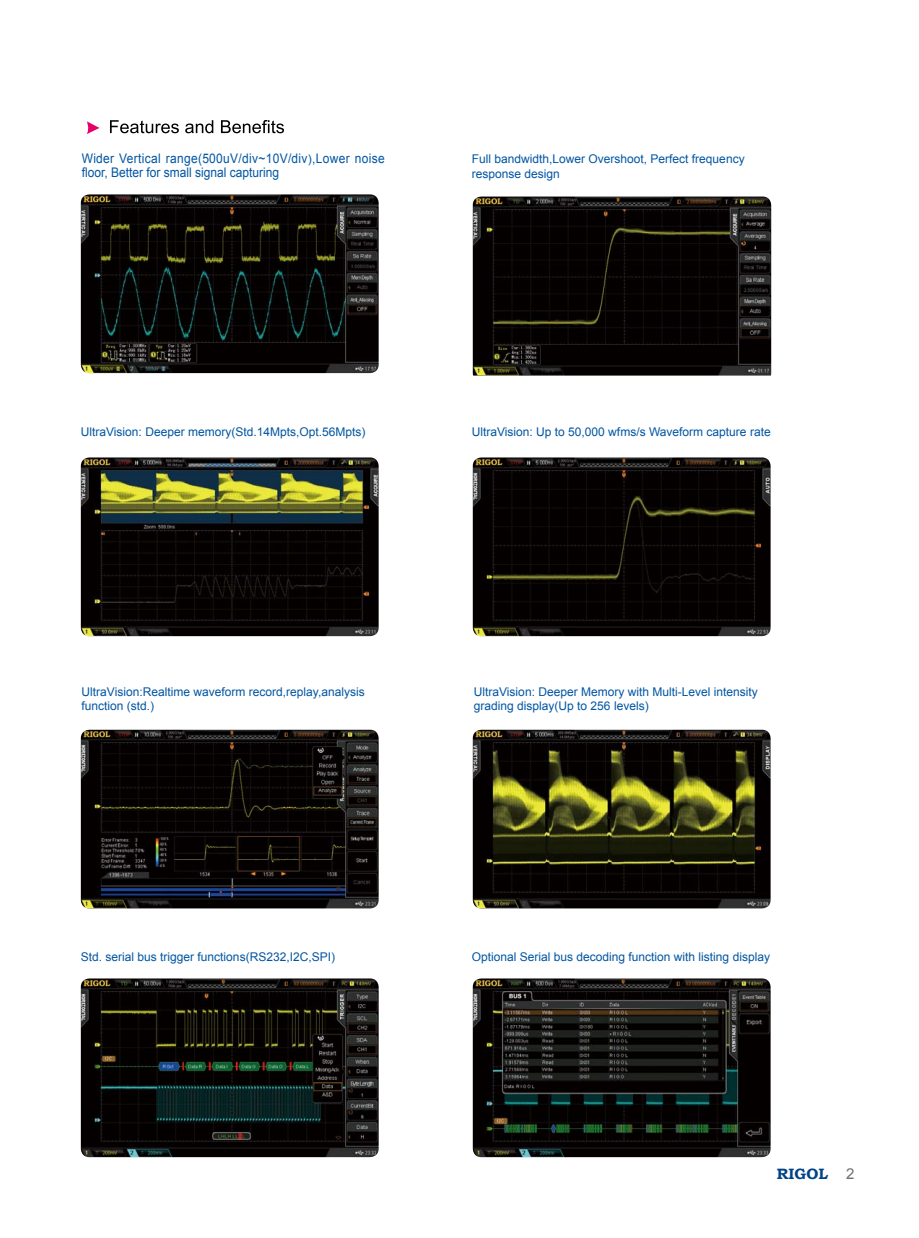
<style>
.page{position:relative;width:919px;height:1238px;background:#fff}
.page>*{position:absolute;margin:0;border:0;box-sizing:border-box;transform-origin:0 0}
.t1{font:700 15px "Bookman Old Style";color:#004386}
.t2{font:13.2px/14.4px "Arial";letter-spacing:.025em;color:#0055a2;scale:.91 1}
.t3{font:12px/14.4px "Arial";color:#0055a2}
.s1{font-size:12px}
.s2{font-family:"Arial";font-weight:400;color:#727171}
</style>
<div class="page">
<img style="left:472px;top:196px;width:299px;height:179px">
<img style="left:81px;top:194px;width:297px;height:179px">
<svg style="left:110px;top:120px;width:174px;height:13px"></svg>
<svg style="left:87px;top:121px;width:12px;height:13px"></svg>
<img style="left:81px;top:457px;width:297px;height:179px">
<img style="left:472px;top:457px;width:298px;height:179px">
<img style="left:81px;top:729px;width:297px;height:179px">
<img style="left:472px;top:729px;width:298px;height:179px">
<img style="left:81px;top:978px;width:297px;height:179px">
<img style="left:472px;top:978px;width:298px;height:179px">
<p class="t2" style="left:82px;top:151px;width:334px">Wider Vertical range(500uV/div~10V/div<span class="s1">)</span>,Lower noise floor, Better for small signal capturing</p>
<p class="t3" style="left:471px;top:152px;width:274px">Full bandwidth,Lower Overshoot, Perfect frequency response design</p>
<p class="t3" style="left:81px;top:424px;width:286px">UltraVision: Deeper memory(Std.14Mpts,Opt.56Mpts)</p>
<p class="t3" style="left:471px;top:424px;width:300px">UltraVision: Up to 50,000 wfms/s Waveform capture rate</p>
<p class="t3" style="left:82px;top:684px;width:284px">UltraVision:Realtime waveform record,replay,analysis function (std.)</p>
<p class="t3" style="left:474px;top:684px;width:285px">UltraVision: Deeper Memory with Multi-Level intensity grading display(Up to 256 levels)</p>
<p class="t3" style="left:81px;top:949px;width:256px">Std. serial bus trigger functions(RS232,I2C,SPI)</p>
<p class="t3" style="left:471px;top:949px;width:300px">Optional Serial bus decoding function with listing display</p>
<p class="t1" style="left:776px;top:1162px;width:79px">RIGOL <span class="s2">2</span></p>
</div>
